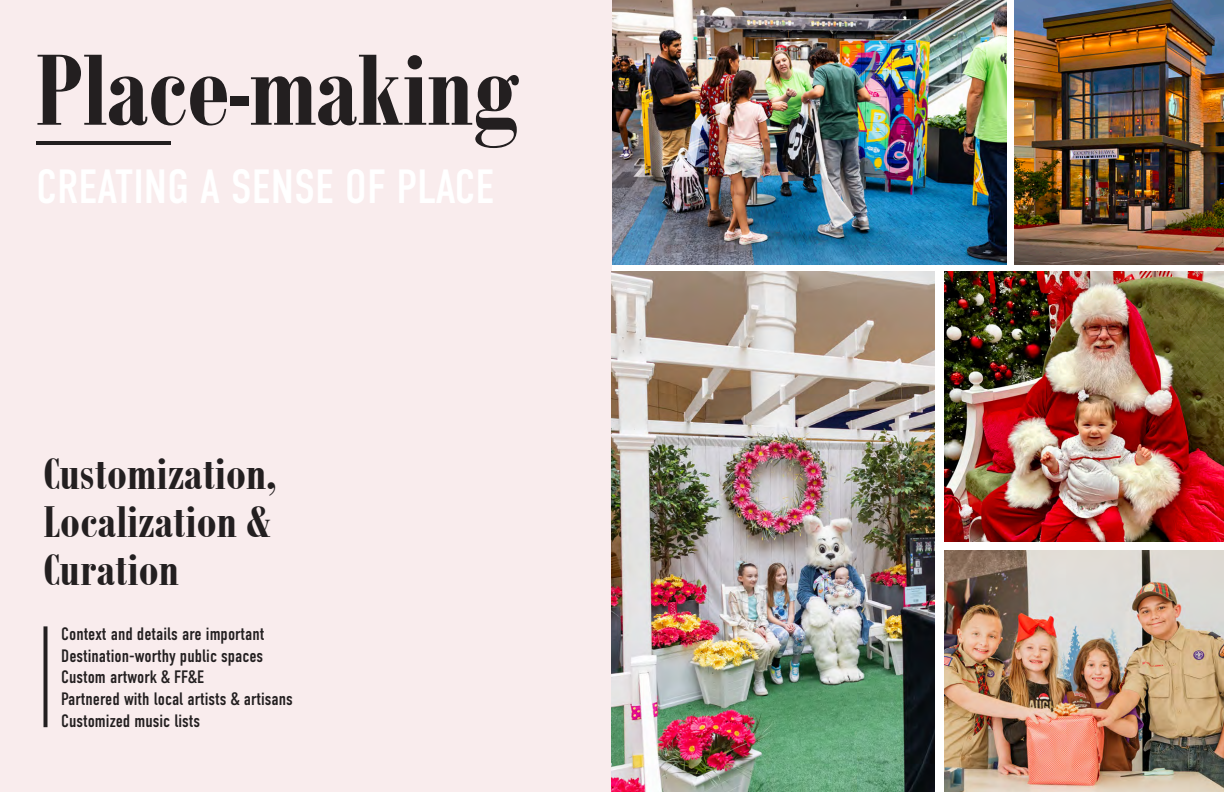
<style>
.page{position:relative;width:1224px;height:792px;background:#fff}
.page>*{position:absolute;margin:0;border:0;box-sizing:border-box;transform-origin:0 0}
.Display_84_Xlight{font:700 110px "Bodoni MT Condensed";letter-spacing:-.01em;color:#231f20}
.Display_84_Xlight-2{font:700 48px "Bodoni MT Condensed";color:#231f20}
.t1{font:18px "DIN Condensed";color:#231f20}
</style>
<div class="page">
<div style="left:0;top:0;width:612px;height:792px;background:#f9eced"></div>
<svg style="left:44px;top:626px;width:4px;height:101px"></svg>
<hr style="left:36px;top:141px;width:135px;height:4px;background:#231f20">
<img style="left:612px;top:0;width:394px;height:265px">
<img style="left:612px;top:271px;width:323px;height:521px">
<img style="left:944px;top:271px;width:280px;height:271px">
<img style="left:944px;top:551px;width:280px;height:241px">
<img style="left:1014px;top:0;width:210px;height:265px">
<p class="Display_84_Xlight" style="left:36px;top:24px;width:485px">Place-making</p>
<p class="Display_84_Xlight-2" style="left:43px;top:445px;width:234px">Customization,</p>
<p class="Display_84_Xlight-2" style="left:43px;top:493px;width:229px">Localization &amp;</p>
<p class="Display_84_Xlight-2" style="left:43px;top:541px;width:137px">Curation</p>
<p class="t1" style="left:61px;top:624px;width:205px">Context and details are important</p>
<p class="t1" style="left:61px;top:646px;width:203px">Destination-worthy public spaces</p>
<p class="t1" style="left:61px;top:667px;width:144px">Custom artwork &amp; FF&amp;E</p>
<p class="t1" style="left:61px;top:689px;width:233px">Partnered with local artists &amp; artisans</p>
<p class="t1" style="left:61px;top:710px;width:140px">Customized music lists</p>
</div>
